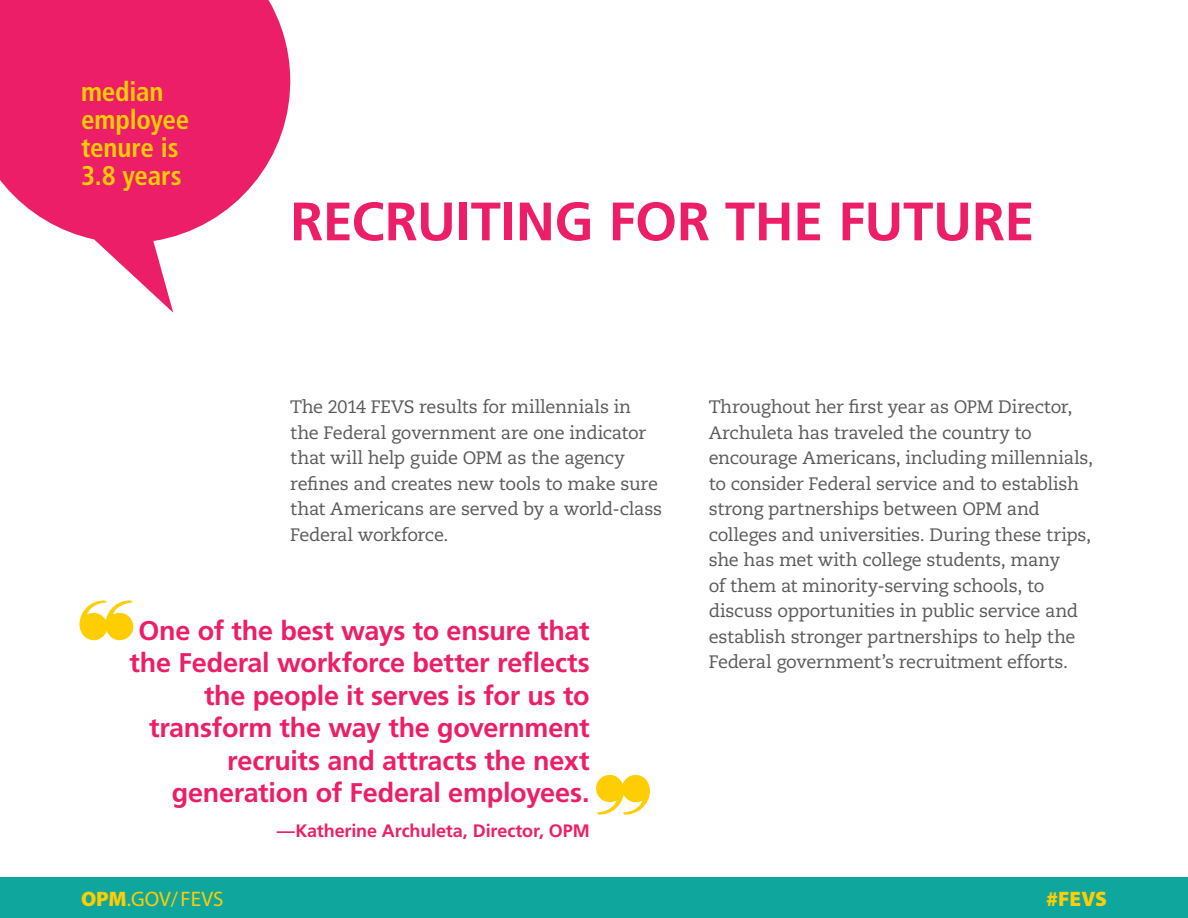
<style>
.page{position:relative;width:1188px;height:918px;background:#fff}
.page>*{position:absolute;margin:0;border:0;box-sizing:border-box;transform-origin:0 0}
.t1{font:700 54px "Frutiger LT Std";letter-spacing:-.005em;color:#ed1e68}
.Body{font:700 27px/32.4px "Frutiger LT Std";letter-spacing:-.01em;color:#ed1e68;text-align:right}
.Body-2{font:700 condensed 27px/27.8px "Frutiger LT Std";letter-spacing:-.005em;color:#ffcd03}
.t2{font:21px "Myriad Pro";color:#ffcd03}
.t3{font:900 21px "Myriad Pro";color:#ffcd03}
.Body-v4{font:18px/25.5px "Caecilia LT Std";letter-spacing:-.015em;color:#58595b}
.Body-3{font:700 18px "Frutiger LT Std";letter-spacing:-.005em;color:#ed1e68}
.s1{font-weight:900}
</style>
<div class="page">
<div style="left:0;top:878px;width:1188px;height:40px;background:#0fa79d"></div>
<svg style="left:80px;top:600px;width:53px;height:40px"></svg>
<svg style="left:596px;top:775px;width:54px;height:40px"></svg>
<svg style="left:0;top:0;width:291px;height:313px;fill:#ed1e68"></svg>
<p class="Body-2" style="left:81px;top:78px;width:110px">median employee tenure is<br>3.8 years</p>
<h1 class="t1" style="left:290px;top:190px;width:746px">RECRUITING FOR THE FUTURE</h1>
<p class="Body-v4" style="left:290px;top:395px;width:373px">The 2014 FEVS results for millennials in the Federal government are one indicator that will help guide OPM as the agency refines and creates new tools to make sure that Americans are served by a world-class Federal workforce.</p>
<p class="Body-v4" style="left:709px;top:395px;width:386px">Throughout her first year as OPM Director, Archuleta has traveled the country to encourage Americans, including millennials, to consider Federal service and to establish strong partnerships between OPM and colleges and universities. During these trips, she has met with college students, many<br>of them at minority-serving schools, to discuss opportunities in public service and establish stronger partnerships to help the Federal government’s recruitment efforts.</p>
<p class="Body" style="left:130px;top:614px;width:462px">One of the best ways to ensure that the Federal workforce better reflects the people it serves is for us to transform the way the government recruits and attracts the next generation of Federal employees.</p>
<p class="Body-3" style="left:277px;top:820px;width:314px">—Katherine Archuleta, Director, OPM</p>
<p class="t2" style="left:81px;top:887px;width:144px"><span class="s1">OPM</span>.GOV/FEVS</p>
<p class="t3" style="left:1046px;top:887px;width:62px">#FEVS</p>
</div>
